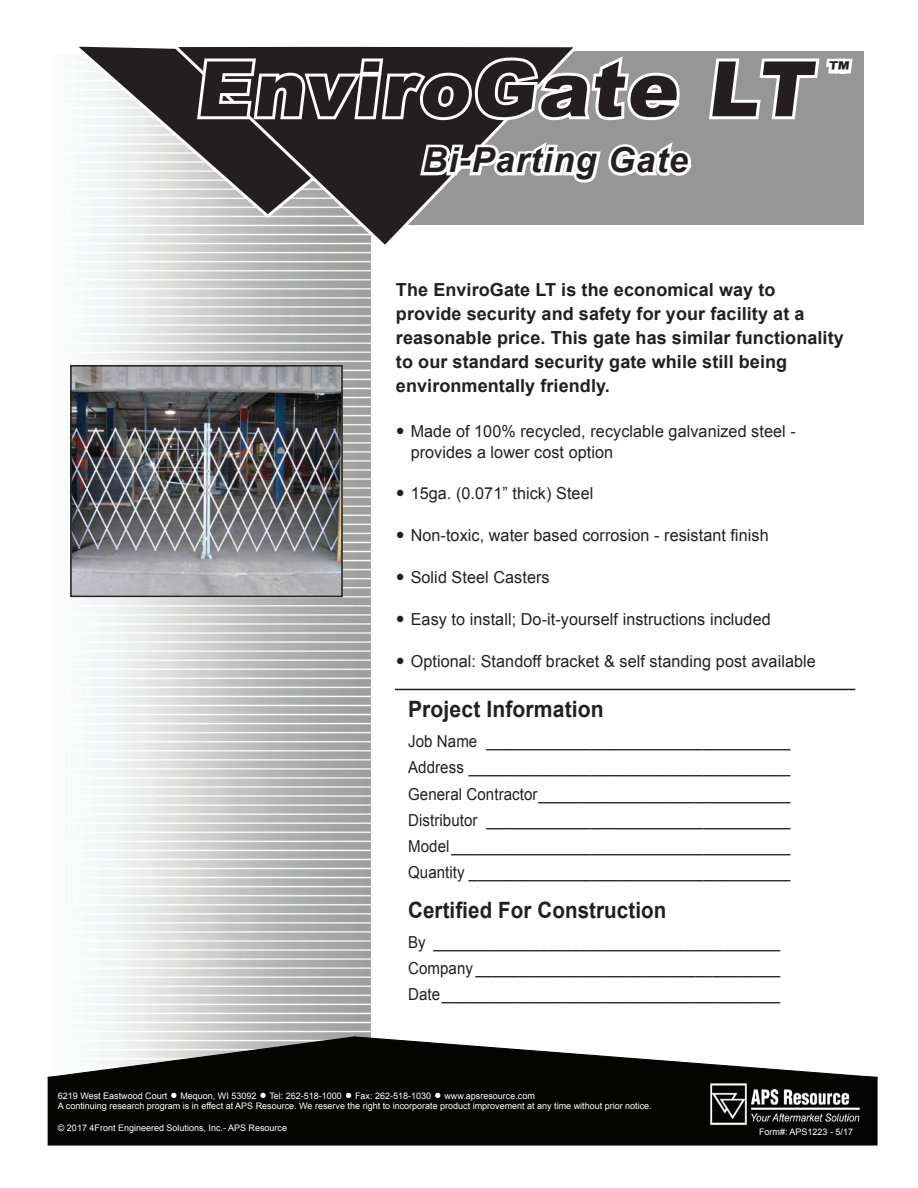
<style>
.page{position:relative;width:918px;height:1188px;background:#fff}
.page>*{position:absolute;margin:0;border:0;box-sizing:border-box;transform-origin:0 0}
.t1{font:900 76.5px "Arial";color:#231f20}
.t2{font:italic 700 34.5px "Arial";letter-spacing:.03em;color:#231f20}
.t3{font:700 22.5px "Arial";letter-spacing:.005em;color:#231f20;scale:.91 1}
.t4{font:700 22.5px "Arial";letter-spacing:.005em;color:#231f20;scale:.94 1}
.t5{font:900 21.9px "Arial";color:#231f20}
.t6{font:700 18px/24px "Arial";letter-spacing:.005em;color:#231f20}
.t7{font:16.5px/26.2px "Arial";letter-spacing:.005em;color:#231f20;text-align:justify;scale:.91 1}
.t8{font:16.5px/21px "Arial";letter-spacing:.005em;color:#231f20}
.t9{font:9px/10.8px "Arial";color:#fff}
</style>
<div class="page">
<div style="left:384px;top:51px;width:480px;height:173px;background:#969696"></div>
<div style="left:48px;top:1077px;width:829px;height:68px;background:#040503"></div>
<div style="left:48px;top:1077px;width:830px;height:69px;border:1px solid #040503"></div>
<svg style="left:47px;top:1036px;width:831px;height:43px"></svg>
<img style="left:707px;top:1077px;width:156px;height:49px">
<hr style="left:395px;top:689px;width:460px;height:1px;background:#231f20">
<svg style="left:171px;top:1092px;width:6px;height:6px"></svg>
<svg style="left:260px;top:1092px;width:6px;height:6px"></svg>
<svg style="left:346px;top:1092px;width:6px;height:6px"></svg>
<svg style="left:435px;top:1092px;width:6px;height:6px"></svg>
<svg style="left:70px;top:46px;width:100px;height:174px"></svg>
<svg style="left:170px;top:46px;width:414px;height:205px"></svg>
<svg style="left:194px;top:51px;width:486px;height:74px"></svg>
<svg style="left:416px;top:136px;width:276px;height:52px"></svg>
<img style="left:73px;top:368px;width:267px;height:226px">
<div style="left:70px;top:365px;width:273px;height:232px;border:2px solid #231f20"></div>
<svg style="left:709px;top:58px;width:144px;height:62px"></svg>
<h1 class="t1" style="left:195px;top:33px;width:631px">EnviroGate LT</h1>
<h2 class="t2" style="left:422px;top:137px;width:267px">Bi-Parting Gate</h2>
<h3 class="t5" style="left:827px;top:54px;width:26px">™</h3>
<p class="t6" style="left:396px;top:279px;width:449px">The EnviroGate LT is the economical way to provide security and safety for your facility at a reasonable price. This gate has similar functionality to our standard security gate while still being environmentally friendly.</p>
<p class="t8" style="left:411px;top:421px;width:387px">Made of 100% recycled, recyclable galvanized steel - provides a lower cost option</p>
<p class="t8" style="left:411px;top:483px;width:184px">15ga. (0.071” thick) Steel</p>
<p class="t8" style="left:411px;top:525px;width:360px">Non-toxic, water based corrosion - resistant finish</p>
<p class="t8" style="left:411px;top:567px;width:140px">Solid Steel Casters</p>
<p class="t8" style="left:411px;top:609px;width:362px">Easy to install; Do-it-yourself instructions included</p>
<p class="t8" style="left:411px;top:651px;width:407px">Optional: Standoff bracket &amp; self standing post available</p>
<h3 class="t4" style="left:408px;top:694px;width:210px">Project Information</h3>
<p class="t7" style="left:408px;top:728px;width:422px">Job Name ___________________________________ Address _____________________________________ General Contractor_____________________________ Distributor ___________________________________ Model_______________________________________ Quantity _____________________________________</p>
<h3 class="t3" style="left:408px;top:895px;width:285px">Certified For Construction</h3>
<p class="t7" style="left:408px;top:929px;width:411px">By _________________________________________ Company ____________________________________ Date________________________________________</p>
<p class="t9" style="left:58px;top:1090px;width:595px">6219 West Eastwood Court • Mequon, WI 53092 • Tel: 262-518-1000 • Fax: 262-518-1030 • www.apsresource.com<br>A continuing research program is in effect at APS Resource. We reserve the right to incorporate product improvement at any time without prior notice.</p>
<p class="t9" style="left:58px;top:1122px;width:231px">© 2017 4Front Engineered Solutions, Inc.- APS Resource</p>
<p class="t9" style="left:759px;top:1126px;width:96px">Form#: APS1223 - 5/17</p>
</div>
